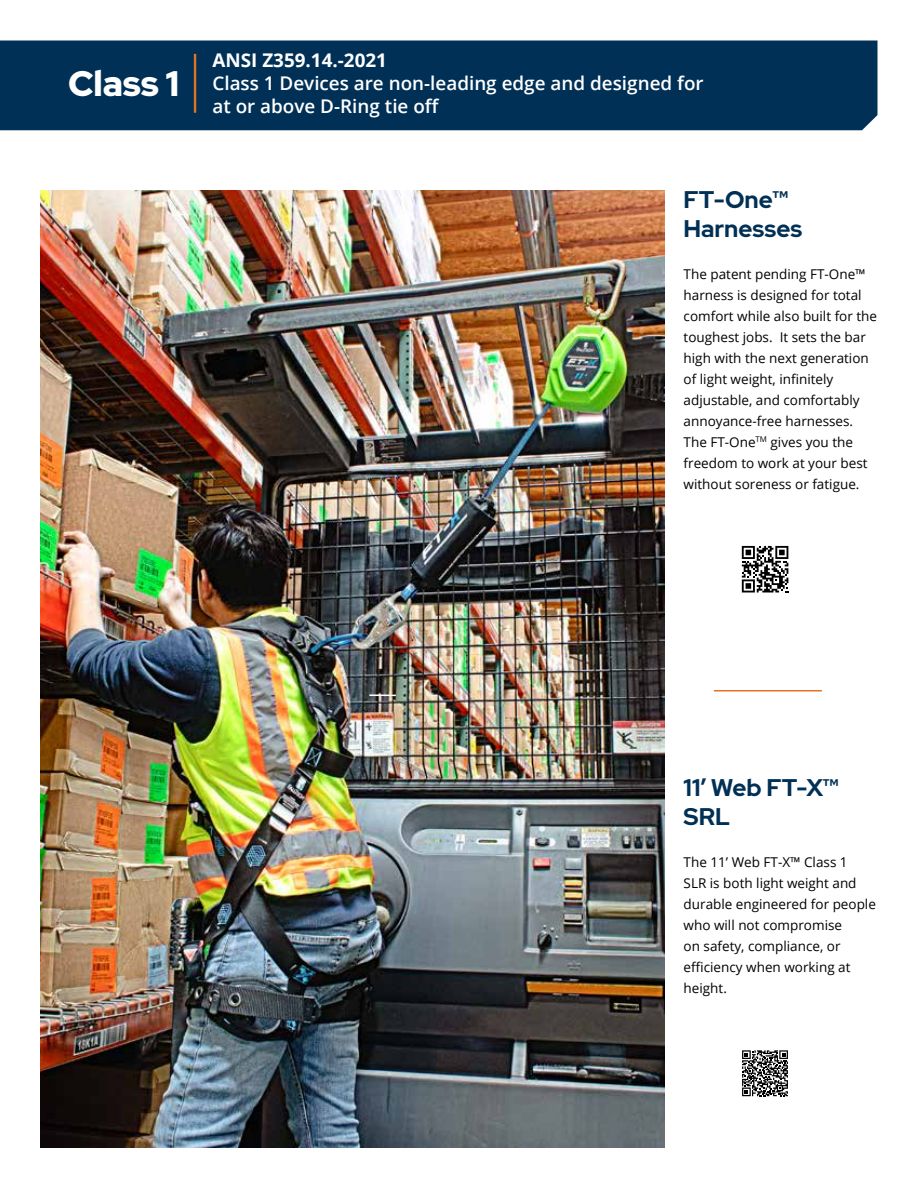
<style>
.page{position:relative;width:918px;height:1188px;background:#fff}
.page>*{position:absolute;margin:0;border:0;box-sizing:border-box;transform-origin:0 0}
.t1{font:900 35.4px "Red Hat Display";color:#fff}
.t2{font:700 24px/28.8px "Red Hat Display";color:#003056}
.t3{font:600 18.9px/22.6px "Open Sans";color:#fff}
.t4{font:700 18.9px "Open Sans";color:#fff}
.t5{font:13.5px/21px "Open Sans";color:#000}
</style>
<div class="page">
<div style="left:0;top:40px;width:878px;height:90px;background:#003056"></div>
<hr style="left:194px;top:54px;width:2px;height:59px;background:#e37324">
<img style="left:40px;top:190px;width:624px;height:958px">
<svg style="left:741px;top:545px;width:48px;height:48px"></svg>
<svg style="left:742px;top:546px;width:46px;height:46px"></svg>
<hr style="left:714px;top:690px;width:108px;height:2px;background:#e37324">
<hr style="left:369px;top:694px;width:27px;height:2px;background:#fff">
<svg style="left:742px;top:1050px;width:46px;height:46px"></svg>
<h1 class="t1" style="left:68px;top:61px;width:112px">Class 1</h1>
<h3 class="t4" style="left:212px;top:47px;width:176px">ANSI Z359.14.-2021</h3>
<h3 class="t3" style="left:212px;top:71px;width:493px">Class 1 Devices are non-leading edge and designed for at or above D-Ring tie off</h3>
<h2 class="t2" style="left:684px;top:185px;width:120px">FT-One™<br>Harnesses</h2>
<p class="t5" style="left:684px;top:263px;width:195px">The patent pending FT-One™ harness is designed for total comfort while also built for the toughest jobs. It sets the bar high with the next generation of light weight, infinitely adjustable, and comfortably annoyance-free harnesses.<br>The FT-One<sup>TM</sup> gives you the freedom to work at your best without soreness or fatigue.</p>
<h2 class="t2" style="left:684px;top:773px;width:157px">11’ Web FT-X™<br>SRL</h2>
<p class="t5" style="left:684px;top:851px;width:194px">The 11’ Web FT-X™ Class 1<br>SLR is both light weight and durable engineered for people who will not compromise<br>on safety, compliance, or efficiency when working at height.</p>
</div>
